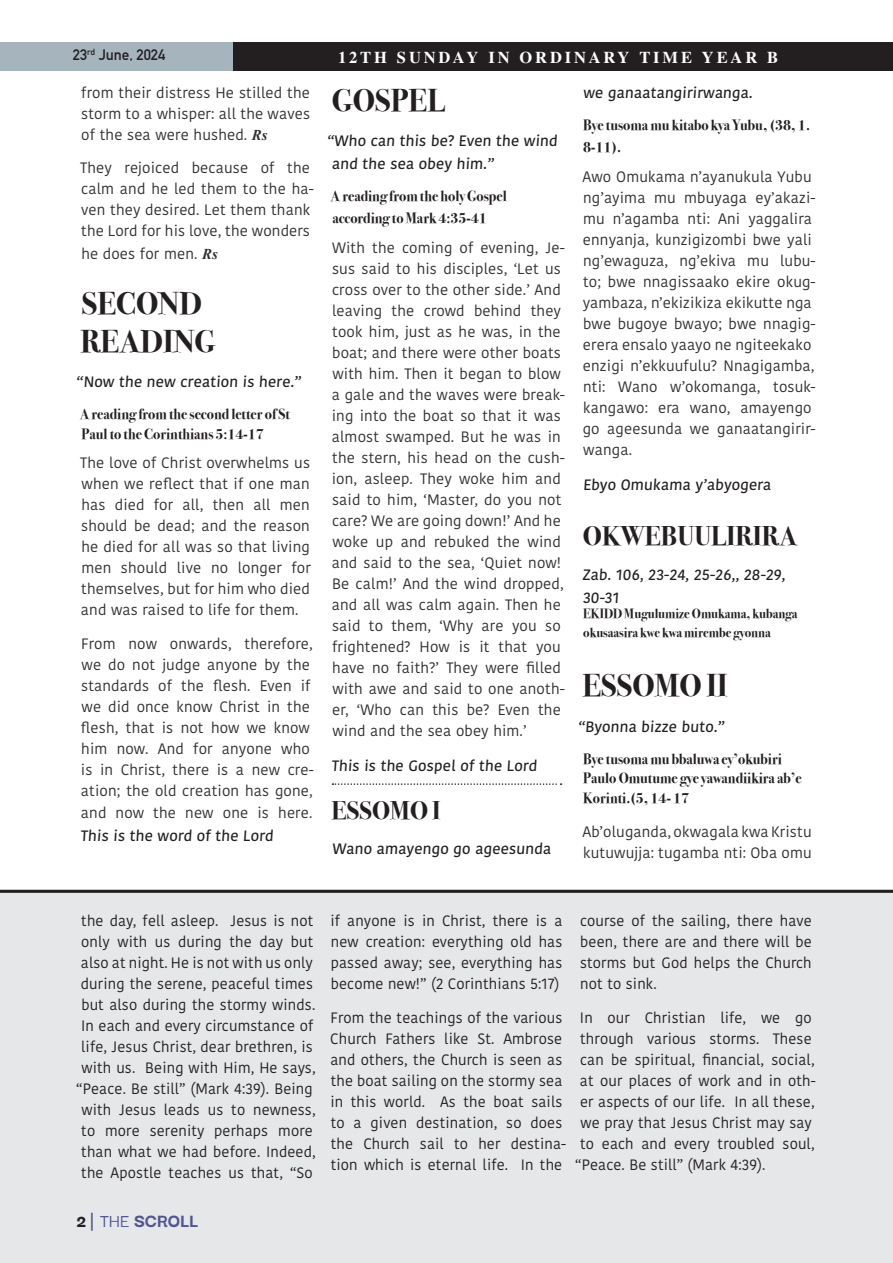
<style>
.page{position:relative;width:893px;height:1263px;background:#fff}
.page>*{position:absolute;margin:0;border:0;box-sizing:border-box;transform-origin:0 0}
.t1{font:700 31.5px/37.8px "Bodoni Svty Two OSITCTT";color:#231f20}
.t2{font:700 27px "Bodoni Svty Two OSITCTT";color:#231f20}
.t3{font:700 25.5px "Bodoni Svty Two OSITCTT";color:#231f20}
.t4{font:800 19.5px "Darker Grotesque";color:#515693}
.t5{font:700 16.5px "STIX General";letter-spacing:.175em;color:#fff}
.t6{font:15px/21px "Kohinoor Bangla";letter-spacing:.01em;color:#312f30}
.t7{font:15px/21px "Kohinoor Bangla";letter-spacing:.01em;color:#231f20;text-align:justify}
.t8{font:500 15px/22.5px "Kohinoor Bangla";color:#231f20}
.t9{font:700 15px/19.5px "Bodoni Svty Two ITCTT";color:#231f20;scale:.95 1}
.t10{font:700 15px "DIN Alternate";color:#231f20}
.t11{font:700 13.5px/19.5px "Bodoni Svty Two ITCTT";color:#231f20;scale:.95 1}
.s1{font-family:"Times New Roman";font-weight:700;font-style:italic}
.s2{font-weight:900;font-size:18px;color:#231f20}
.s3{font-weight:500;font-size:24px}
.s4{font-weight:500}
</style>
<div class="page">
<div style="left:0;top:890px;width:893px;height:373px;background:#e6e7e9"></div>
<svg style="left:332px;top:783px;width:230px;height:2px"></svg>
<div style="left:227px;top:43px;width:666px;height:28px;background:#231f20"></div>
<div style="left:0;top:43px;width:232px;height:28px;background:#a5b4bd"></div>
<hr style="left:0;top:890px;width:893px;height:3px;background:#231f20">
<p class="t10" style="left:73px;top:44px;width:94px">23<sup>rd</sup> June, 2024</p>
<p class="t5" style="left:338px;top:46px;width:442px">12TH SUNDAY IN ORDINARY TIME YEAR B</p>
<p class="t6" style="left:81px;top:82px;width:231px;text-align:justify">from their distress He stilled the storm to a whisper: all the waves of the sea were hushed. <span class="s1">Rs</span></p>
<p class="t6" style="left:80px;top:157px;width:235px">They rejoiced because of the calm and he led them to the ha&shy;ven they desired. Let them thank the Lord for his love, the wonders</p>
<p class="t6" style="left:81px;top:243px;width:138px">he does for men. <span class="s1">Rs</span></p>
<h1 class="t1" style="left:80px;top:285px;width:137px">SECOND<br>READING</h1>
<p class="t8" style="left:76px;top:370px;width:228px">“Now the new creation is here.”</p>
<p class="t9" style="left:80px;top:403px;width:223px">A reading from the second letter of St<br>Paul to the Corinthians 5:14-17</p>
<p class="t6" style="left:80px;top:452px;width:232px;text-align:justify">The love of Christ overwhelms us when we reflect that if one man has died for all, then all men should be dead; and the reason he died for all was so that living men should live no longer for themselves, but for him who died and was raised to life for them.</p>
<p class="t6" style="left:81px;top:633px;width:235px">From now onwards, therefore, we do not judge anyone by the standards of the flesh. Even if we did once know Christ in the flesh, that is not how we know him now. And for anyone who is in Christ, there is a new cre&shy;ation; the old creation has gone,</p>
<p class="t6" style="left:81px;top:802px;width:233px">and now the new one is here.</p>
<p class="t8" style="left:81px;top:824px;width:196px">This is the word of the Lord</p>
<h1 class="t1" style="left:332px;top:82px;width:115px">GOSPEL</h1>
<p class="t8" style="left:332px;top:129px;width:229px;text-indent:-5px">“Who can this be? Even the wind and the sea obey him.”</p>
<p class="t9" style="left:331px;top:183px;width:187px;line-height:22.5px">A reading from the holy Gospel according to Mark 4:35-41</p>
<p class="t6" style="left:332px;top:237px;width:235px">With the coming of evening, Je&shy;sus said to his disciples, ‘Let us cross over to the other side.’ And leaving the crowd behind they took him, just as he was, in the boat; and there were other boats with him. Then it began to blow a gale and the waves were break&shy;ing into the boat so that it was almost swamped. But he was in the stern, his head on the cush&shy;ion, asleep. They woke him and said to him, ‘Master, do you not care? We are going down!’ And he woke up and rebuked the wind and said to the sea, ‘Quiet now!<br>Be calm!’ And the wind dropped, and all was calm again. Then he said to them, ‘Why are you so frightened? How is it that you have no faith?’ They were filled with awe and said to one anoth&shy;er, ‘Who can this be? Even the wind and the sea obey him.’</p>
<p class="t8" style="left:331px;top:754px;width:209px">This is the Gospel of the Lord</p>
<h3 class="t3" style="left:332px;top:795px;width:111px">ESSOMO I</h3>
<p class="t8" style="left:332px;top:837px;width:222px">Wano amayengo go ageesunda</p>
<p class="t8" style="left:583px;top:81px;width:173px">we ganaatangirirwanga.</p>
<p class="t9" style="left:583px;top:112px;width:240px;line-height:22.5px">Bye tusoma mu kitabo kya Yubu, (38, 1.<br>8-11).</p>
<p class="t6" style="left:582px;top:166px;width:235px">Awo Omukama n’ayanukula Yubu ng’ayima mu mbuyaga ey’akazi&shy;mu n’agamba nti: Ani yaggalira ennyanja, kunzigizombi bwe yali ng’ewaguza, ng’ekiva mu lubu&shy;to; bwe nnagissaako ekire okug&shy;yambaza, n’ekizikiza ekikutte nga bwe bugoye bwayo; bwe nnagig&shy;erera ensalo yaayo ne ngiteekako enzigi n’ekkuufulu? Nnagigamba, nti: Wano w’okomanga, tosuk&shy;kangawo: era wano, amayengo go ageesunda we ganaatangirir&shy;wanga.</p>
<p class="t8" style="left:583px;top:473px;width:191px">Ebyo Omukama y’abyogera</p>
<h2 class="t2" style="left:583px;top:520px;width:216px">OKWEBUULIRIRA</h2>
<p class="t8" style="left:582px;top:563px;width:206px">Zab. 106, 23-24, 25-26,, 28-29,<br>30-31</p>
<p class="t11" style="left:583px;top:602px;width:227px">EKIDD Mugulumize Omukama, kubanga okusaasira kwe kwa mirembe gyonna</p>
<h1 class="t1" style="left:582px;top:667px;width:147px">ESSOMO II</h1>
<p class="t8" style="left:578px;top:715px;width:150px">“Byonna bizze buto.”</p>
<p class="t9" style="left:583px;top:748px;width:232px">Bye tusoma mu bbaluwa ey’okubiri<br>Paulo Omutume gye yawandiikira ab’e<br>Korinti.(5, 14- 17</p>
<p class="t6" style="left:582px;top:820px;width:231px">Ab’oluganda, okwagala kwa Kristu kutuwujja: tugamba nti: Oba omu</p>
<p class="t7" style="left:76px;top:910px;width:241px;text-align:center">the day, fell asleep. Jesus is not only with us during the day but also at night. He is not with us only during the serene, peaceful times but also during the stormy winds.<br>In each and every circumstance of life, Jesus Christ, dear brethren, is with us. Being with Him, He says, “Peace. Be still” (Mark 4:39). Being with Jesus leads us to newness, to more serenity perhaps more than what we had before. Indeed, the Apostle teaches us that, “So</p>
<p class="t7" style="left:330px;top:910px;width:234px">if anyone is in Christ, there is a new creation: everything old has passed away; see, everything has become new!” (2 Corinthians 5:17)</p>
<p class="t7" style="left:330px;top:1006px;width:237px;text-align:left">From the teachings of the various<br>Church Fathers like St. Ambrose and others, the Church is seen as the boat sailing on the stormy sea in this world. As the boat sails to a given destination, so does the Church sail to her destina&shy;tion which is eternal life. In the</p>
<p class="t7" style="left:580px;top:910px;width:233px">course of the sailing, there have been, there are and there will be storms but God helps the Church not to sink.</p>
<p class="t7" style="left:580px;top:1006px;width:233px">In our Christian life, we go</p>
<p class="t7" style="left:580px;top:1027px;width:233px">through various storms. These</p>
<p class="t7" style="left:580px;top:1048px;width:236px">can be spiritual, financial, social,</p>
<p class="t7" style="left:580px;top:1069px;width:237px">at our places of work and in oth-</p>
<p class="t7" style="left:580px;top:1090px;width:236px">er aspects of our life. In all these,</p>
<p class="t7" style="left:580px;top:1111px;width:233px">we pray that Jesus Christ may say</p>
<p class="t7" style="left:580px;top:1132px;width:236px">to each and every troubled soul,</p>
<p class="t7" style="left:575px;top:1153px;width:192px">“Peace. Be still” (Mark 4:39).</p>
<h3 class="t4" style="left:77px;top:1206px;width:123px"><span class="s2">2</span> <span class="s3">|</span> <span class="s4">THE</span> SCROLL</h3>
</div>
